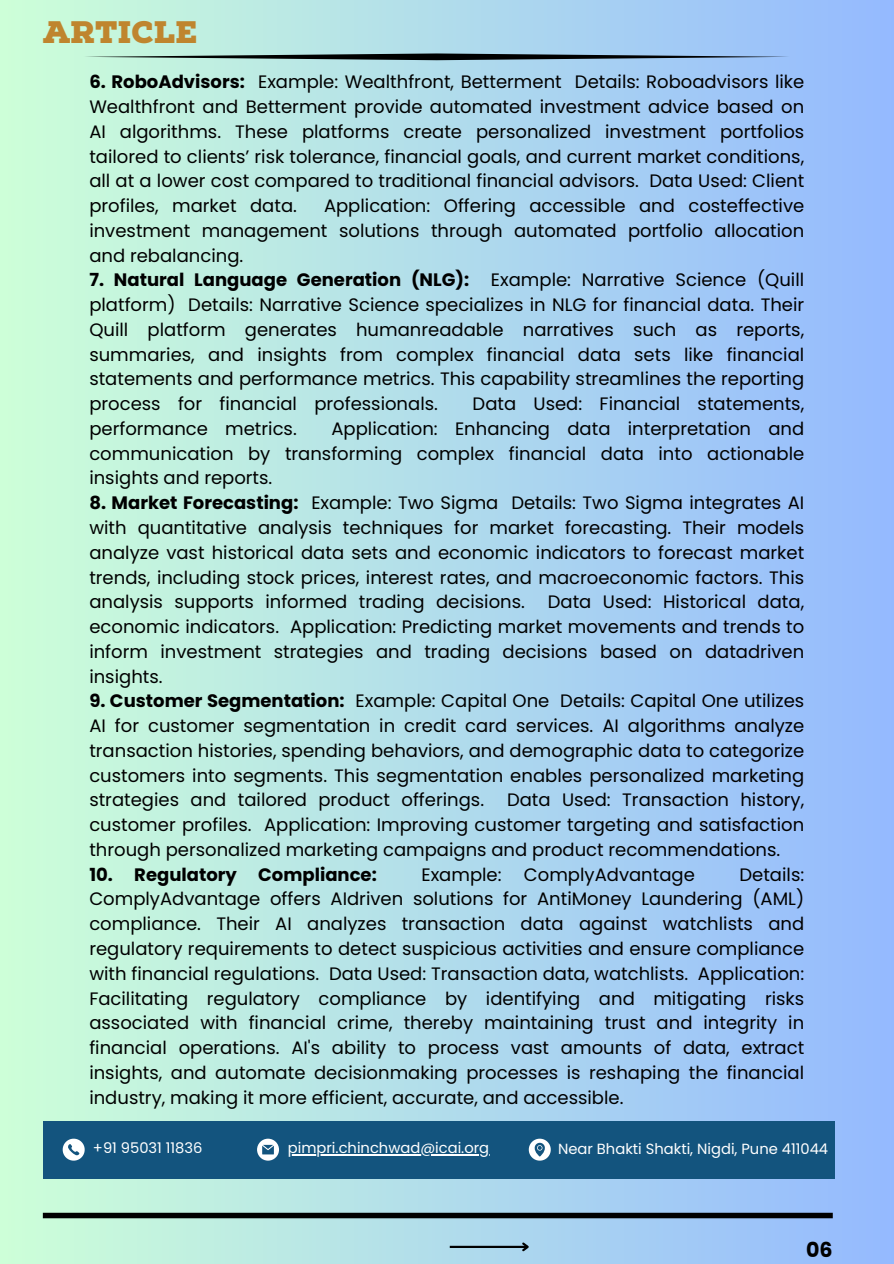
<style>
.page{position:relative;width:894px;height:1264px;background:#fff}
.page>*{position:absolute;margin:0;border:0;box-sizing:border-box;transform-origin:0 0}
.t1{font:900 31.05px "Nexa Slab";color:#bf852e}
.t2{font:700 20.55px "Poppins";color:#000}
.t3{font:18px/24.8px "Poppins";color:#000;text-align:justify}
.t4{font:700 18px "Poppins";color:#000}
.t5{font:14.7px "Poppins";color:#fff}
.s1{font-weight:700}
</style>
<div class="page">
<div style="left:0;top:0;width:893px;height:1263px;background:linear-gradient(to right,#cdffd8,#94b9fe)"></div>
<svg style="left:84px;top:53px;width:705px;height:7px;background:#5b7279"></svg>
<div style="left:43px;top:1120px;width:791px;height:58px;background:#13547e"></div>
<div style="left:43px;top:1212px;width:789px;height:6px;background:#000"></div>
<hr style="left:449px;top:1245px;width:78px;height:2px;background:#000">
<svg style="left:520px;top:1240px;width:11px;height:13px"></svg>
<svg style="left:63px;top:1138px;width:22px;height:22px"></svg>
<svg style="left:257px;top:1138px;width:22px;height:22px"></svg>
<svg style="left:528px;top:1138px;width:22px;height:22px"></svg>
<hr style="left:288px;top:1154px;width:201px;height:1px;background:#fff">
<h1 class="t1" style="left:43px;top:14px;width:156px">ARTICLE</h1>
<p class="t3" style="left:89px;top:70px;width:716px"><span class="s1">6. RoboAdvisors:</span> Example: Wealthfront, Betterment Details: Roboadvisors like Wealthfront and Betterment provide automated investment advice based on AI algorithms. These platforms create personalized investment portfolios tailored to clients’ risk tolerance, financial goals, and current market conditions, all at a lower cost compared to traditional financial advisors. Data Used: Client profiles, market data.</p>
<p class="t3" style="left:89px;top:193px;width:716px;text-indent:234px">Application: Offering accessible and costeffective investment management solutions through automated portfolio allocation and rebalancing.</p>
<p class="t3" style="left:89px;top:268px;width:716px"><span class="s1">7. Natural Language Generation (NLG):</span> Example: Narrative Science (Quill platform) Details: Narrative Science specializes in NLG for financial data. Their Quill platform generates humanreadable narratives such as reports, summaries, and insights from complex financial data sets like financial statements and performance metrics. This capability streamlines the reporting process for financial professionals.</p>
<p class="t3" style="left:472px;top:391px;width:333px">Data Used: Financial statements,</p>
<p class="t3" style="left:89px;top:416px;width:209px">performance metrics.</p>
<p class="t3" style="left:89px;top:416px;width:716px;text-indent:242px">Application: Enhancing data interpretation and communication by transforming complex financial data into actionable insights and reports.</p>
<p class="t3" style="left:89px;top:490px;width:716px"><span class="s1">8. Market Forecasting:</span> Example: Two Sigma Details: Two Sigma integrates AI with quantitative analysis techniques for market forecasting. Their models analyze vast historical data sets and economic indicators to forecast market trends, including stock prices, interest rates, and macroeconomic factors. This analysis supports informed trading decisions.</p>
<p class="t3" style="left:89px;top:589px;width:716px;text-indent:458px">Data Used: Historical data, economic indicators. Application: Predicting market movements and trends to inform investment strategies and trading decisions based on datadriven insights.</p>
<p class="t3" style="left:89px;top:688px;width:716px"><span class="s1">9. Customer Segmentation:</span> Example: Capital One Details: Capital One utilizes AI for customer segmentation in credit card services. AI algorithms analyze transaction histories, spending behaviors, and demographic data to categorize customers into segments. This segmentation enables personalized marketing strategies and tailored product offerings.</p>
<p class="t3" style="left:89px;top:787px;width:716px;text-indent:417px">Data Used: Transaction history, customer profiles. Application: Improving customer targeting and satisfaction through personalized marketing campaigns and product recommendations.</p>
<p class="t4" style="left:89px;top:861px;width:289px">10. Regulatory Compliance:</p>
<p class="t3" style="left:421px;top:862px;width:275px">Example: ComplyAdvantage</p>
<p class="t3" style="left:89px;top:862px;width:716px;text-indent:650px">Details:<br>ComplyAdvantage offers AIdriven solutions for AntiMoney Laundering (AML) compliance. Their AI analyzes transaction data against watchlists and regulatory requirements to detect suspicious activities and ensure compliance with financial regulations. Data Used: Transaction data, watchlists. Application:<br>Facilitating regulatory compliance by identifying and mitigating risks associated with financial crime, thereby maintaining trust and integrity in financial operations. AI's ability to process vast amounts of data, extract insights, and automate decisionmaking processes is reshaping the financial industry, making it more efficient, accurate, and accessible.</p>
<p class="t5" style="left:93px;top:1137px;width:111px">+91 95031 11836</p>
<p class="t5" style="left:288px;top:1137px;width:203px">pimpri.chinchwad@icai.org</p>
<p class="t5" style="left:558px;top:1138px;width:271px">Near Bhakti Shakti, Nigdi, Pune 411044</p>
<h2 class="t2" style="left:806px;top:1234px;width:28px">06</h2>
</div>
